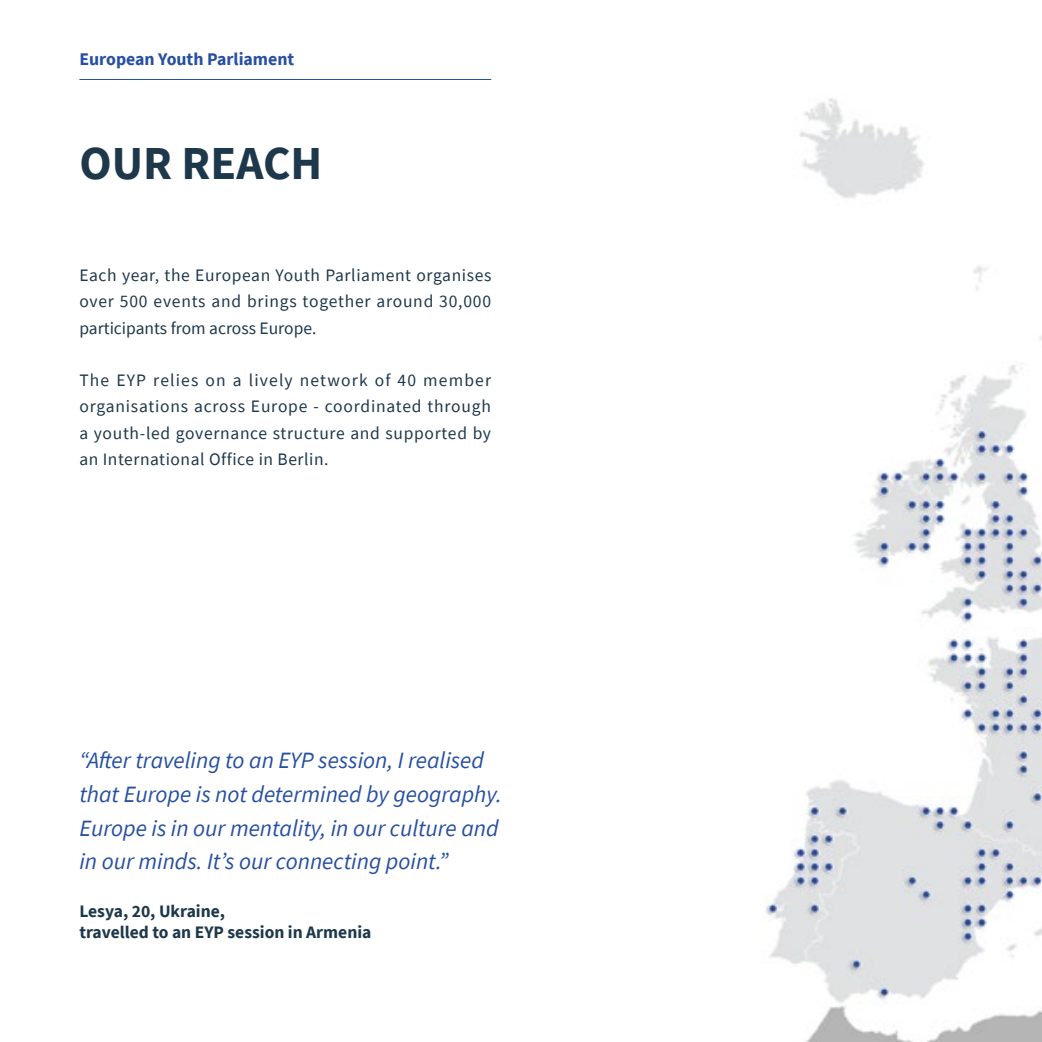
<style>
.page{position:relative;width:1042px;height:1042px;background:#fff}
.page>*{position:absolute;margin:0;border:0;box-sizing:border-box;transform-origin:0 0}
.t1{font:700 47.25px "Source Sans Pro";color:#1e384b}
.t2{font:italic 23.28px/33.8px "Source Sans Pro";color:#2750a2}
.t3{font:700 17.85px "Source Sans Pro";color:#2750a2}
.t4{font:17.5px/26.2px "Source Sans Pro";letter-spacing:.03em;color:#1e384b;text-align:justify}
.t5{font:700 17.5px/21px "Source Sans Pro";color:#1e384b}
</style>
<div class="page">
<img style="left:765px;top:98px;width:277px;height:944px">
<hr style="left:79px;top:79px;width:412px;height:1px;background:#2750a2">
<p class="t3" style="left:79px;top:46px;width:216px">European Youth Parliament</p>
<h1 class="t1" style="left:79px;top:132px;width:244px">our reach</h1>
<p class="t4" style="left:79px;top:262px;width:413px">Each year, the European Youth Parliament organises over 500 events and brings together around 30,000 participants from across Europe.</p>
<p class="t4" style="left:79px;top:367px;width:413px">The EYP relies on a lively network of 40 member organisations across Europe - coordinated through a youth-led governance structure and supported by an International Office in Berlin.</p>
<h2 class="t2" style="left:79px;top:743px;width:424px">“After traveling to an EYP session, I realised that Europe is not determined by geography.<br>Europe is in our mentality, in our culture and in our minds. It’s our connecting point.”</h2>
<p class="t5" style="left:79px;top:900px;width:293px">Lesya, 20, Ukraine,<br>travelled to an EYP session in Armenia</p>
</div>
